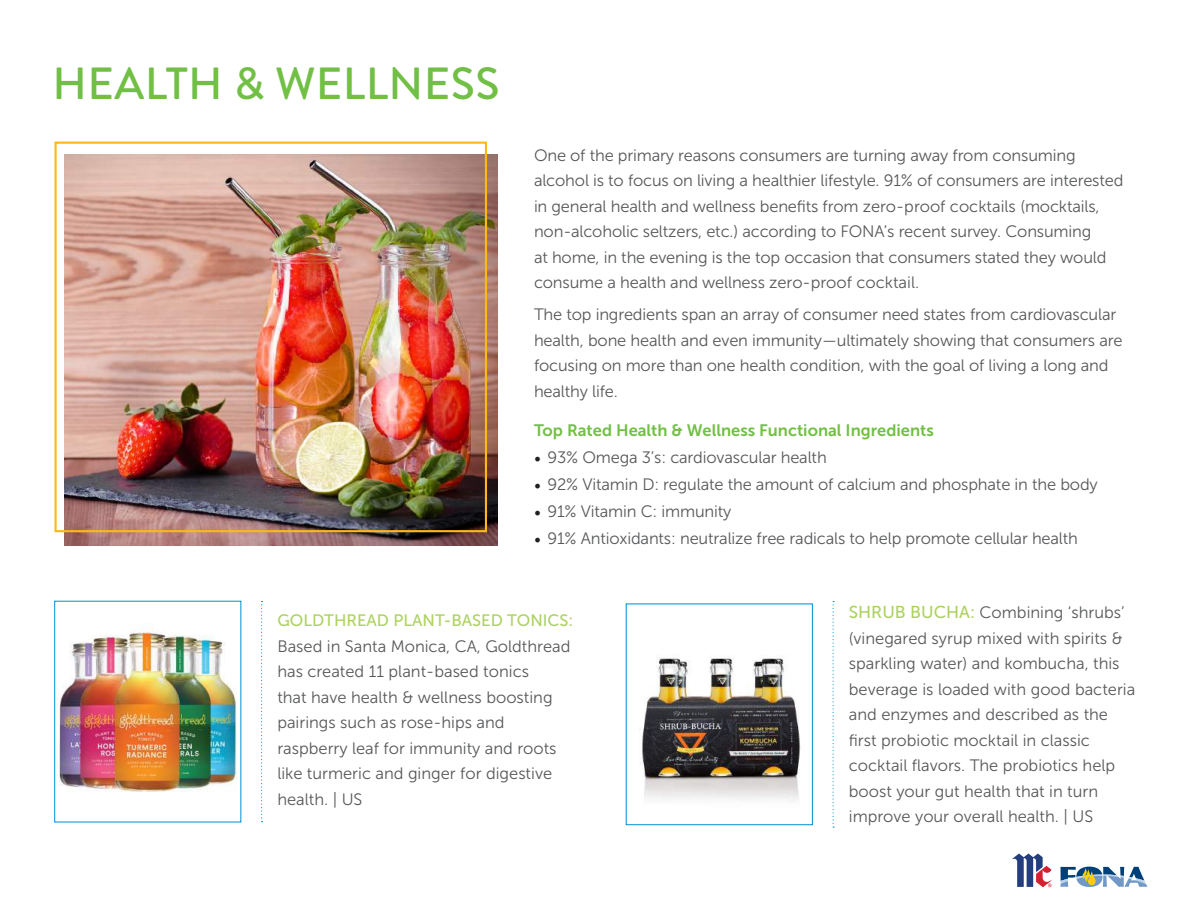
<style>
.page{position:relative;width:1188px;height:918px;background:#fff}
.page>*{position:absolute;margin:0;border:0;box-sizing:border-box;transform-origin:0 0}
.t1{font:500 45px "Brandon Grotesque";letter-spacing:.01em;color:#71bf44}
.t2{font:16.5px/25.5px "Museo Sans 300";letter-spacing:-.01em;color:#57585a}
.t3{font:16.5px "Museo Sans 700";color:#71bf44}
.t4{font:16.5px "Museo Sans 500";color:#add25f}
.s1{font-family:"Minion Pro";font-size:18px;color:#231f20}
.s2{font-family:"Museo Sans 500";font-size:17.25px;color:#add25f}
</style>
<div class="page">
<svg style="left:261px;top:601px;width:2px;height:221px"></svg>
<img style="left:57px;top:624px;width:179px;height:168px">
<svg style="left:833px;top:601px;width:1px;height:227px"></svg>
<img style="left:640px;top:657px;width:161px;height:144px">
<div style="left:626px;top:604px;width:187px;height:221px;border:1px solid #008cd3"></div>
<img style="left:65px;top:155px;width:432px;height:390px">
<div style="left:55px;top:142px;width:432px;height:390px;border:2px solid #fcb814"></div>
<svg style="left:1012px;top:854px;width:40px;height:34px"></svg>
<svg style="left:1060px;top:867px;width:88px;height:20px"></svg>
<h1 class="t1" style="left:53px;top:53px;width:449px">HEALTH &amp; WELLNESS</h1>
<p class="t2" style="left:534px;top:142px;width:591px">One of the primary reasons consumers are turning away from consuming alcohol is to focus on living a healthier lifestyle. 91% of consumers are interested in general health and wellness benefits from zero-proof cocktails (mocktails, non-alcoholic seltzers, etc.) according to FONA’s recent survey. Consuming<br>at home, in the evening is the top occasion that consumers stated they would consume a health and wellness zero-proof cocktail.</p>
<p class="t2" style="left:534px;top:302px;width:590px">The top ingredients span an array of consumer need states from cardiovascular health, bone health and even immunity—ultimately showing that consumers are focusing on more than one health condition, with the goal of living a long and healthy life.</p>
<p class="t3" style="left:534px;top:421px;width:401px">Top Rated Health &amp; Wellness Functional Ingredients</p>
<p class="t2" style="left:534px;top:444px;width:294px"><span class="s1">•</span> 93% Omega 3’s: cardiovascular health</p>
<p class="t2" style="left:534px;top:471px;width:565px"><span class="s1">•</span> 92% Vitamin D: regulate the amount of calcium and phosphate in the body</p>
<p class="t2" style="left:534px;top:498px;width:199px"><span class="s1">•</span> 91% Vitamin C: immunity</p>
<p class="t2" style="left:534px;top:525px;width:546px"><span class="s1">•</span> 91% Antioxidants: neutralize free radicals to help promote cellular health</p>
<p class="t4" style="left:277px;top:611px;width:297px">GOLDTHREAD PLANT-BASED TONICS:</p>
<p class="t2" style="left:277px;top:633px;width:295px">Based in Santa Monica, CA, Goldthread has created 11 plant-based tonics<br>that have health &amp; wellness boosting pairings such as rose-hips and raspberry leaf for immunity and roots like turmeric and ginger for digestive health. | US</p>
<p class="t2" style="left:849px;top:600px;width:288px"><span class="s2">SHRUB BUCHA:</span> Combining ‘shrubs’ (vinegared syrup mixed with spirits &amp; sparkling water) and kombucha, this beverage is loaded with good bacteria and enzymes and described as the first probiotic mocktail in classic cocktail flavors. The probiotics help boost your gut health that in turn improve your overall health. | US</p>
</div>
